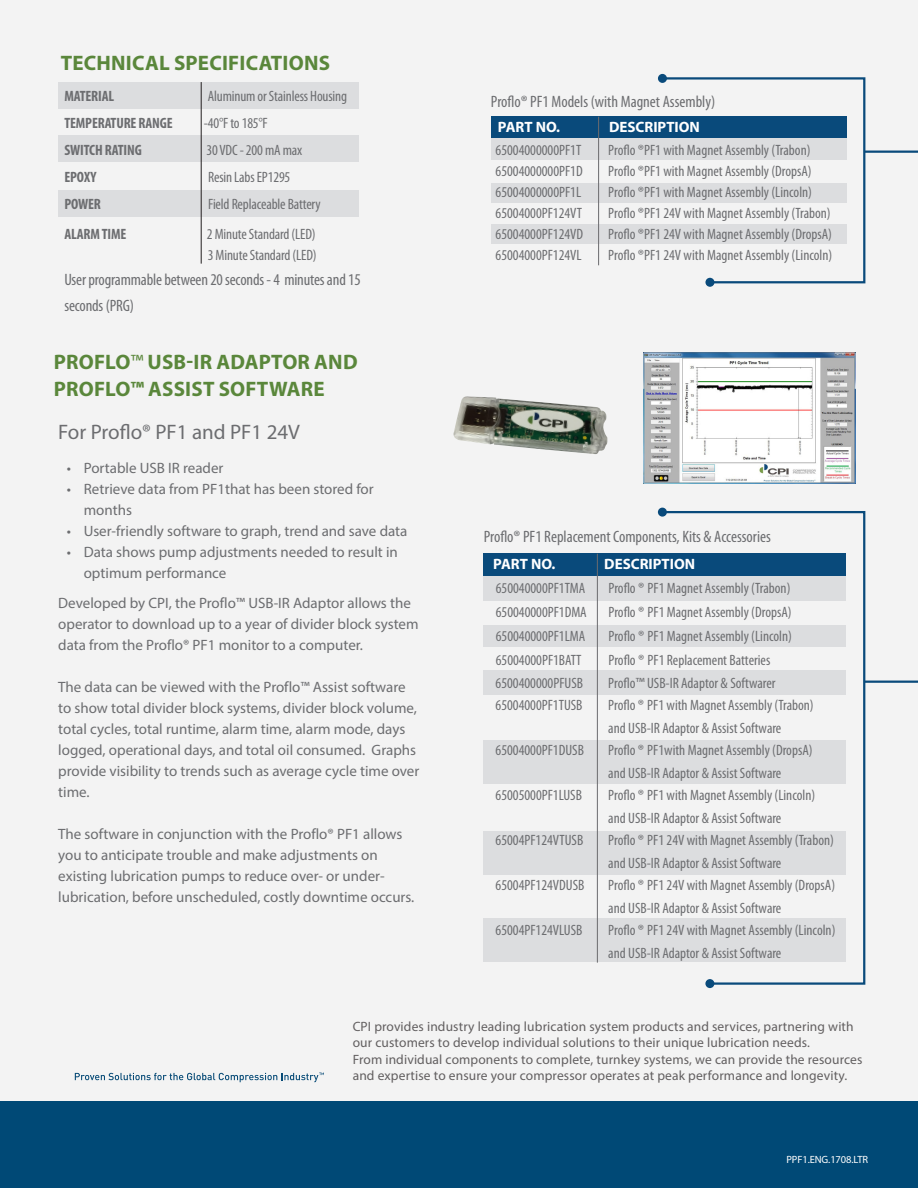
<style>
.page{position:relative;width:918px;height:1188px;background:#fff}
.page>*{position:absolute;margin:0;border:0;box-sizing:border-box;transform-origin:0 0}
.Bulleted_List{font:700 21px/27px "Myriad Pro";letter-spacing:.01em;color:#5a873b}
.t1{font:21px "Myriad Pro";color:#6c6d70}
.t2{font:condensed 16.5px/25.5px "Myriad Pro";letter-spacing:-.005em;color:#6c6d70}
.t3{font:condensed 15px "Myriad Pro";color:#6c6d70}
.t4{font:15px/21px "Myriad Pro";color:#6c6d70}
.t5{font:700 condensed 15px "Myriad Pro";letter-spacing:-.01em;color:#6c6d70}
.t6{font:700 15px "Myriad Pro";color:#fff}
.t7{font:13.5px/16.5px "Myriad Pro";letter-spacing:.01em;color:#625f60}
.Bulleted_List-2{font:10.5px "Myriad Pro";letter-spacing:-.01em;color:#fff}
.s1{font-weight:400}
.s2{font-stretch:normal}
</style>
<div class="page">
<div style="left:0;top:0;width:918px;height:1113px;background:#f3f3f3"></div>
<div style="left:0;top:1102px;width:918px;height:86px;background:#004976"></div>
<svg style="left:75px;top:1073px;width:249px;height:9px"></svg>
<img style="left:453px;top:397px;width:155px;height:57px">
<img style="left:643px;top:353px;width:213px;height:130px">
<div style="left:58px;top:82px;width:301px;height:27px;background:#dcdddf"></div>
<div style="left:58px;top:136px;width:301px;height:26px;background:#dcdddf"></div>
<div style="left:58px;top:190px;width:301px;height:27px;background:#dcdddf"></div>
<hr style="left:201px;top:82px;width:1px;height:182px;background:#231f20">
<div style="left:483px;top:625px;width:362px;height:22px;background:#dcdddf"></div>
<div style="left:483px;top:918px;width:362px;height:44px;background:#dcdddf"></div>
<div style="left:483px;top:831px;width:362px;height:44px;background:#dcdddf"></div>
<div style="left:483px;top:740px;width:362px;height:44px;background:#dcdddf"></div>
<svg style="left:867px;top:680px;width:51px;height:3px"></svg>
<svg style="left:660px;top:511px;width:207px;height:474px"></svg>
<div style="left:705px;top:979px;width:9px;height:9px;background:#094a7b;border-radius:50%"></div>
<div style="left:658px;top:508px;width:9px;height:9px;background:#094a7b;border-radius:50%"></div>
<div style="left:483px;top:671px;width:362px;height:24px;background:#dcdddf"></div>
<div style="left:483px;top:554px;width:362px;height:24px;background:#094a7b"></div>
<div style="left:483px;top:576px;width:362px;height:24px;background:#dcdddf"></div>
<hr style="left:597px;top:554px;width:1px;height:409px;background:#6b6b6e">
<div style="left:491px;top:116px;width:355px;height:21px;background:#094a7b"></div>
<div style="left:491px;top:225px;width:355px;height:19px;background:#dcdddf"></div>
<div style="left:491px;top:183px;width:355px;height:19px;background:#dcdddf"></div>
<div style="left:491px;top:139px;width:355px;height:21px;background:#dcdddf"></div>
<hr style="left:598px;top:117px;width:1px;height:148px;background:#6b6b6e">
<svg style="left:660px;top:77px;width:258px;height:207px"></svg>
<div style="left:705px;top:278px;width:9px;height:9px;background:#094a7b;border-radius:50%"></div>
<div style="left:658px;top:74px;width:9px;height:9px;background:#094a7b;border-radius:50%"></div>
<p class="Bulleted_List" style="left:61px;top:48px;width:271px">TECHNICAL SPECIFICATIONS</p>
<p class="t5" style="left:64px;top:86px;width:51px">MATERIAL</p>
<p class="t3" style="left:208px;top:87px;width:141px">Aluminum or Stainless Housing</p>
<p class="t5" style="left:64px;top:113px;width:110px">TEMPERATURE RANGE</p>
<p class="t3" style="left:204px;top:114px;width:66px">-40°F to 185°F</p>
<p class="t5" style="left:64px;top:140px;width:79px">SWITCH RATING</p>
<p class="t3" style="left:206px;top:141px;width:97px">30 VDC - 200 mA max</p>
<p class="t5" style="left:64px;top:167px;width:34px">EPOXY</p>
<p class="t3" style="left:208px;top:168px;width:84px">Resin Labs EP1295</p>
<p class="t5" style="left:64px;top:194px;width:38px">POWER</p>
<p class="t3" style="left:208px;top:195px;width:114px">Field Replaceable Battery</p>
<p class="t5" style="left:64px;top:224px;width:64px">ALARM TIME</p>
<p class="t3" style="left:207px;top:225px;width:110px">2 Minute Standard (LED)</p>
<p class="t3" style="left:208px;top:246px;width:110px">3 Minute Standard (LED)</p>
<p class="t2" style="left:64px;top:267px;width:298px">User programmable between 20 seconds - 4 minutes and 15 seconds (PRG)</p>
<p class="Bulleted_List" style="left:54px;top:348px;width:305px">PROFLO<span class="s1">™</span> USB-IR ADAPTOR AND<br>PROFLO™ ASSIST SOFTWARE</p>
<p class="t1" style="left:58px;top:419px;width:243px">For Proflo® PF1 and PF1 24V</p>
<p class="t4" style="left:67px;top:458px;width:158px">• Portable USB IR reader</p>
<p class="t4" style="left:84px;top:479px;width:292px;text-indent:-17px">• Retrieve data from PF1that has been stored for months</p>
<p class="t4" style="left:67px;top:521px;width:342px">• User-friendly software to graph, trend and save data</p>
<p class="t4" style="left:84px;top:542px;width:316px;text-indent:-17px">• Data shows pump adjustments needed to result in optimum performance</p>
<p class="t4" style="left:58px;top:593px;width:362px">Developed by CPI, the Proflo™ USB-IR Adaptor allows the operator to download up to a year of divider block system data from the Proflo® PF1 monitor to a computer.</p>
<p class="t4" style="left:58px;top:677px;width:363px">The data can be viewed with the Proflo™ Assist software to show total divider block systems, divider block volume, total cycles, total runtime, alarm time, alarm mode, days logged, operational days, and total oil consumed. Graphs provide visibility to trends such as average cycle time over time.</p>
<p class="t4" style="left:58px;top:824px;width:358px">The software in conjunction with the Proflo® PF1 allows you to anticipate trouble and make adjustments on existing lubrication pumps to reduce over- or under&shy;lubrication, before unscheduled, costly downtime occurs.</p>
<p class="t2" style="left:491px;top:88px;width:226px">Proflo<span class="s2">®</span> PF1 Models (with Magnet Assembly)</p>
<p class="t3" style="left:496px;top:140px;width:87px">65004000000PF1T</p>
<p class="t3" style="left:608px;top:140px;width:204px">Proflo <span class="s2">®</span>PF1 with Magnet Assembly (Trabon)</p>
<p class="t3" style="left:496px;top:161px;width:89px">65004000000PF1D</p>
<p class="t3" style="left:608px;top:161px;width:205px">Proflo <span class="s2">®</span>PF1 with Magnet Assembly (DropsA)</p>
<p class="t3" style="left:496px;top:182px;width:87px">65004000000PF1L</p>
<p class="t3" style="left:608px;top:182px;width:205px">Proflo <span class="s2">®</span>PF1 with Magnet Assembly (Lincoln)</p>
<p class="t3" style="left:496px;top:203px;width:88px">65004000PF124VT</p>
<p class="t3" style="left:608px;top:203px;width:224px">Proflo <span class="s2">®</span>PF1 24V with Magnet Assembly (Trabon)</p>
<p class="t3" style="left:496px;top:224px;width:89px">65004000PF124VD</p>
<p class="t3" style="left:608px;top:224px;width:225px">Proflo <span class="s2">®</span>PF1 24V with Magnet Assembly (DropsA)</p>
<p class="t3" style="left:496px;top:245px;width:88px">65004000PF124VL</p>
<p class="t3" style="left:608px;top:245px;width:226px">Proflo <span class="s2">®</span>PF1 24V with Magnet Assembly (Lincoln)</p>
<p class="t6" style="left:498px;top:117px;width:64px">PART NO.</p>
<p class="t6" style="left:609px;top:117px;width:92px">DESCRIPTION</p>
<p class="t2" style="left:484px;top:524px;width:289px">Proflo<span class="s2">®</span> PF1 Replacement Components, Kits &amp; Accessories</p>
<p class="t6" style="left:493px;top:554px;width:64px">PART NO.</p>
<p class="t6" style="left:604px;top:554px;width:92px">DESCRIPTION</p>
<p class="t3" style="left:496px;top:579px;width:91px">650040000PF1TMA</p>
<p class="t3" style="left:609px;top:579px;width:183px">Proflo <span class="s2">®</span> PF1 Magnet Assembly (Trabon)</p>
<p class="t3" style="left:496px;top:603px;width:92px">650040000PF1DMA</p>
<p class="t3" style="left:609px;top:603px;width:185px">Proflo <span class="s2">®</span> PF1 Magnet Assembly (DropsA)</p>
<p class="t3" style="left:496px;top:627px;width:91px">650040000PF1LMA</p>
<p class="t3" style="left:609px;top:627px;width:185px">Proflo <span class="s2">®</span> PF1 Magnet Assembly (Lincoln)</p>
<p class="t3" style="left:496px;top:651px;width:87px">65004000PF1BATT</p>
<p class="t3" style="left:609px;top:651px;width:163px">Proflo <span class="s2">®</span> PF1 Replacement Batteries</p>
<p class="t3" style="left:496px;top:674px;width:89px">6500400000PFUSB</p>
<p class="t3" style="left:608px;top:674px;width:169px">Proflo<span class="s2">™</span> USB-IR Adaptor &amp; Softwarer</p>
<p class="t3" style="left:496px;top:696px;width:88px">65004000PF1TUSB</p>
<p class="t3" style="left:608px;top:696px;width:207px">Proflo <span class="s2">®</span> PF1 with Magnet Assembly (Trabon)</p>
<p class="t3" style="left:608px;top:719px;width:175px">and USB-IR Adaptor &amp; Assist Software</p>
<p class="t3" style="left:496px;top:741px;width:90px">65004000PF1DUSB</p>
<p class="t3" style="left:608px;top:741px;width:206px">Proflo <span class="s2">®</span> PF1with Magnet Assembly (DropsA)</p>
<p class="t3" style="left:608px;top:764px;width:175px">and USB-IR Adaptor &amp; Assist Software</p>
<p class="t3" style="left:496px;top:786px;width:88px">65005000PF1LUSB</p>
<p class="t3" style="left:608px;top:786px;width:208px">Proflo <span class="s2">®</span> PF1 with Magnet Assembly (Lincoln)</p>
<p class="t3" style="left:608px;top:809px;width:175px">and USB-IR Adaptor &amp; Assist Software</p>
<p class="t3" style="left:496px;top:831px;width:89px">65004PF124VTUSB</p>
<p class="t3" style="left:608px;top:831px;width:227px">Proflo <span class="s2">®</span> PF1 24V with Magnet Assembly (Trabon)</p>
<p class="t3" style="left:608px;top:854px;width:175px">and USB-IR Adaptor &amp; Assist Software</p>
<p class="t3" style="left:496px;top:876px;width:90px">65004PF124VDUSB</p>
<p class="t3" style="left:608px;top:876px;width:228px">Proflo <span class="s2">®</span> PF1 24V with Magnet Assembly (DropsA)</p>
<p class="t3" style="left:608px;top:899px;width:175px">and USB-IR Adaptor &amp; Assist Software</p>
<p class="t3" style="left:496px;top:921px;width:88px">65004PF124VLUSB</p>
<p class="t3" style="left:608px;top:921px;width:229px">Proflo <span class="s2">®</span> PF1 24V with Magnet Assembly (Lincoln)</p>
<p class="t3" style="left:608px;top:944px;width:175px">and USB-IR Adaptor &amp; Assist Software</p>
<p class="t7" style="left:353px;top:1018px;width:503px">CPI provides industry leading lubrication system products and services, partnering with our customers to develop individual solutions to their unique lubrication needs.</p>
<p class="t7" style="left:353px;top:1051px;width:511px">From individual components to complete, turnkey systems, we can provide the resources and expertise to ensure your compressor operates at peak performance and longevity.</p>
<p class="Bulleted_List-2" style="left:786px;top:1153px;width:83px">PPF1.ENG.1708.LTR</p>
</div>
